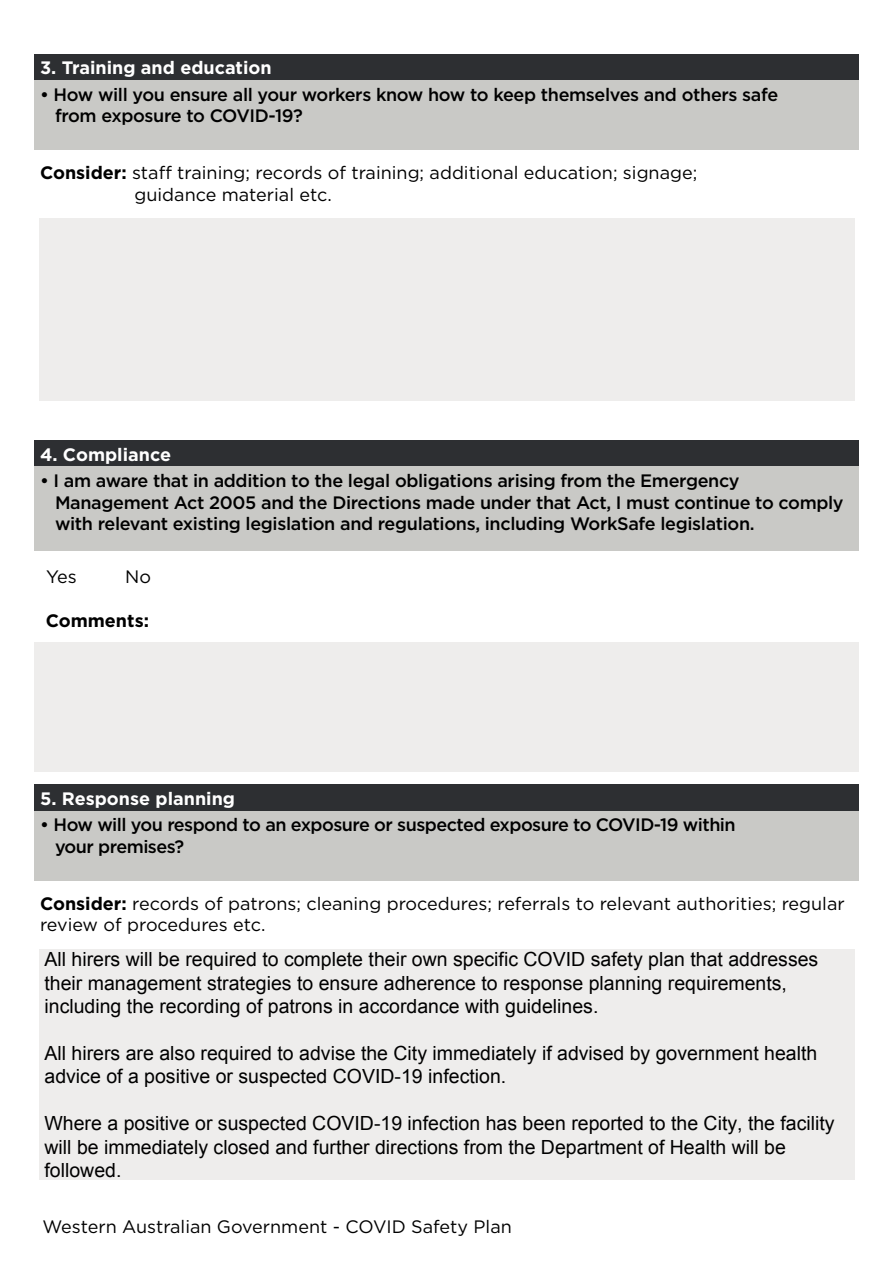
<style>
.page{position:relative;width:893px;height:1263px;background:#fff}
.page>*{position:absolute;margin:0;border:0;box-sizing:border-box;transform-origin:0 0}
.t1{font:19.5px/23.4px "Arial";color:#000}
.t2{font:500 18px/21.6px "Gotham";letter-spacing:-.02em;color:#000}
.t3{font:18px/21.6px "Gotham";color:#000}
.t4{font:700 18px "Gotham";color:#fff}
.t5{font:700 18px "Gotham";color:#000}
.s1{font-weight:700}
</style>
<div class="page">
<div style="left:34px;top:54px;width:825px;height:26px;background:#2d2f32"></div>
<div style="left:34px;top:80px;width:825px;height:70px;background:#c9c9c6"></div>
<div style="left:34px;top:784px;width:825px;height:27px;background:#2d2f32"></div>
<div style="left:34px;top:811px;width:825px;height:69px;background:#c9c9c6"></div>
<div style="left:40px;top:218px;width:815px;height:183px;background:#eeedec"></div>
<div style="left:40px;top:949px;width:815px;height:231px;background:#eeedec"></div>
<div style="left:34px;top:440px;width:825px;height:26px;background:#2d2f32"></div>
<div style="left:34px;top:466px;width:825px;height:85px;background:#c9c9c6"></div>
<div style="left:34px;top:642px;width:825px;height:130px;background:#eeedec"></div>
<p class="t4" style="left:40px;top:56px;width:233px">3. Training and education</p>
<p class="t2" style="left:55px;top:83px;width:725px;text-indent:-15px">• How will you ensure all your workers know how to keep themselves and others safe from exposure to COVID-19?</p>
<p class="t3" style="left:135px;top:161px;width:564px;text-indent:-94px"><span class="s1">Consider:</span> staff training; records of training; additional education; signage; guidance material etc.</p>
<p class="t4" style="left:40px;top:442px;width:133px">4. Compliance</p>
<p class="t2" style="left:55px;top:469px;width:790px;text-indent:-15px">• I am aware that in addition to the legal obligations arising from the Emergency<br>Management Act 2005 and the Directions made under that Act, I must continue to comply with relevant existing legislation and regulations, including WorkSafe legislation.</p>
<p class="t3" style="left:46px;top:565px;width:32px">Yes</p>
<p class="t3" style="left:125px;top:565px;width:27px">No</p>
<p class="t5" style="left:46px;top:609px;width:105px">Comments:</p>
<p class="t4" style="left:40px;top:787px;width:197px">5. Response planning</p>
<p class="t2" style="left:55px;top:814px;width:682px;text-indent:-15px">• How will you respond to an exposure or suspected exposure to COVID-19 within your premises?</p>
<p class="t3" style="left:40px;top:892px;width:806px"><span class="s1">Consider:</span> records of patrons; cleaning procedures; referrals to relevant authorities; regular review of procedures etc.</p>
<p class="t1" style="left:45px;top:948px;width:775px">All hirers will be required to complete their own specific COVID safety plan that addresses their management strategies to ensure adherence to response planning requirements, including the recording of patrons in accordance with guidelines.</p>
<p class="t1" style="left:45px;top:1042px;width:774px">All hirers are also required to advise the City immediately if advised by government health advice of a positive or suspected COVID-19 infection.</p>
<p class="t1" style="left:45px;top:1112px;width:792px">Where a positive or suspected COVID-19 infection has been reported to the City, the facility will be immediately closed and further directions from the Department of Health will be followed.</p>
<p class="t3" style="left:43px;top:1215px;width:471px">Western Australian Government - COVID Safety Plan</p>
</div>
